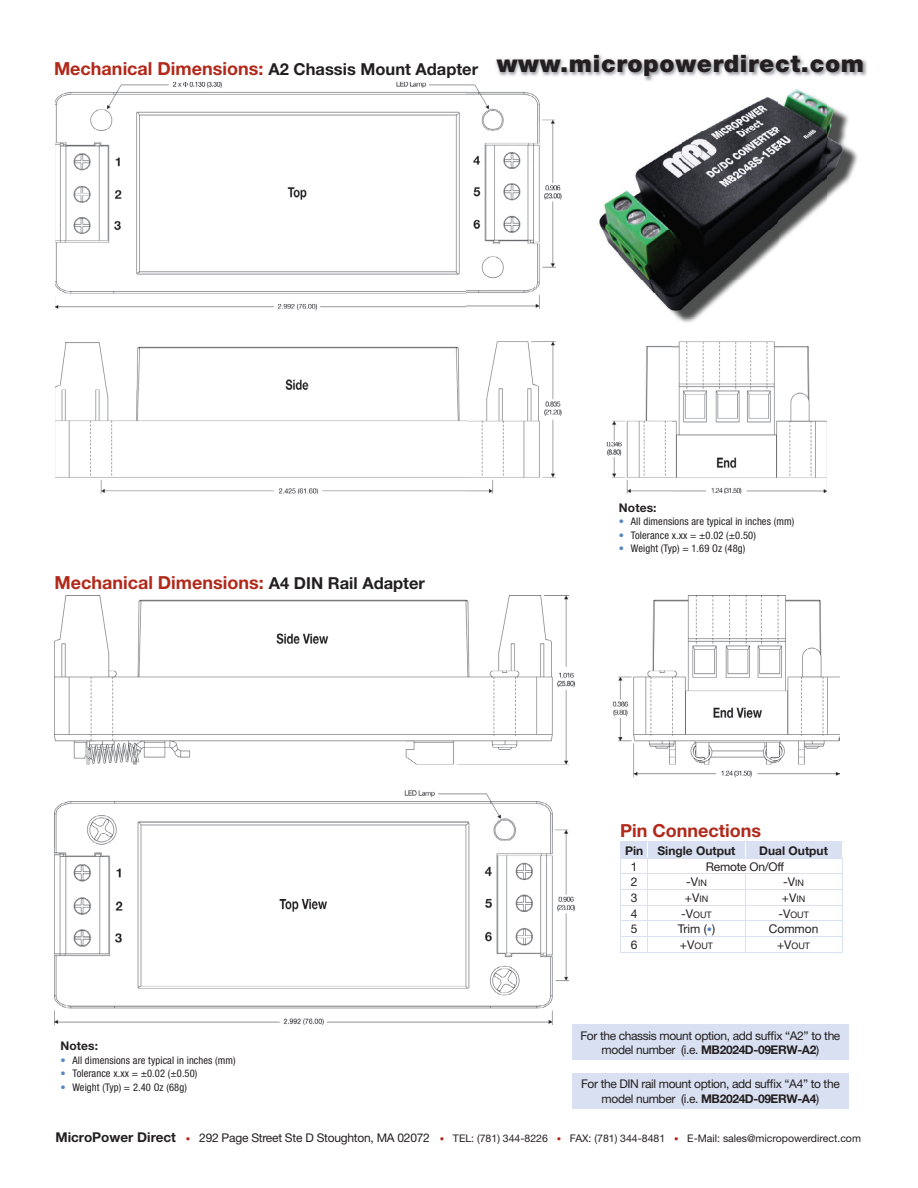
<style>
.page{position:relative;width:918px;height:1188px;background:#fff}
.page>*{position:absolute;margin:0;border:0;box-sizing:border-box;transform-origin:0 0}
.t1{font:900 24px "Helvetica Neue";letter-spacing:.03em;color:#231f20}
.t2{font:700 18px "Helvetica Neue";color:#b1291a}
.t3{font:12px/14.4px "Helvetica Neue";letter-spacing:-.03em;color:#231f20;text-align:center}
.t4{font:700 12px "Helvetica Neue";color:#231f20}
.t5{font:condensed 10.5px "Helvetica Neue";letter-spacing:.01em;color:#231f20}
.t6{font:10.5px "Helvetica Neue";color:#231f20}
.t7{font:9px "Helvetica Neue";color:#231f20}
.s1{font-size:16.5px;color:#231f20}
.s2{color:#5786c5}
.s3{font-size:9px}
.s4{font-size:12px}
.s5{font-stretch:condensed;font-size:10.5px;color:#5786c5}
.s6{font-weight:700}
.s7{font-weight:700;font-size:13.5px}
.s8{font-size:9px;color:#b1291a}
</style>
<div class="page">
<img style="left:495px;top:54px;width:372px;height:27px">
<img style="left:621px;top:89px;width:237px;height:234px">
<img style="left:55px;top:596px;width:784px;height:428px">
<img style="left:55px;top:82px;width:412px;height:412px">
<img style="left:467px;top:84px;width:154px;height:204px">
<img style="left:467px;top:288px;width:206px;height:206px">
<img style="left:672px;top:329px;width:155px;height:165px">
<div style="left:572px;top:1024px;width:276px;height:36px;background:#d8e0f1"></div>
<div style="left:572px;top:1073px;width:276px;height:36px;background:#d8e0f1"></div>
<hr style="left:620px;top:952px;width:222px;height:1px;background:#d8e0f1">
<svg style="left:620px;top:842px;width:223px;height:110px"></svg>
<h2 class="t2" style="left:54px;top:62px;width:426px">Mechanical Dimensions: <span class="s1">A2 Chassis Mount Adapter</span></h2>
<h1 class="t1" style="left:497px;top:55px;width:369px">www.micropowerdirect.com</h1>
<h2 class="t2" style="left:54px;top:576px;width:372px">Mechanical Dimensions: <span class="s1">A4 DIN Rail Adapter</span></h2>
<p class="t4" style="left:60px;top:1042px;width:39px">Notes:</p>
<p class="t5" style="left:60px;top:1056px;width:177px"><span class="s2">•</span> All dimensions are typical in inches (mm)</p>
<p class="t5" style="left:60px;top:1070px;width:138px"><span class="s2">•</span> Tolerance x.xx = ±0.02 (±0.50)</p>
<p class="t5" style="left:60px;top:1083px;width:128px"><span class="s2">•</span> Weight (Typ) = 2.40 Oz (68g)</p>
<p class="t4" style="left:619px;top:503px;width:39px">Notes:</p>
<p class="t5" style="left:619px;top:518px;width:177px"><span class="s2">•</span> All dimensions are typical in inches (mm)</p>
<p class="t5" style="left:619px;top:531px;width:138px"><span class="s2">•</span> Tolerance x.xx = ±0.02 (±0.50)</p>
<p class="t5" style="left:619px;top:545px;width:128px"><span class="s2">•</span> Weight (Typ) = 1.69 Oz (48g)</p>
<h2 class="t2" style="left:620px;top:824px;width:142px">Pin Con nec tions</h2>
<p class="t4" style="left:625px;top:846px;width:112px">Pin Single Output</p>
<p class="t4" style="left:759px;top:846px;width:70px">Dual Output</p>
<p class="t3" style="left:631px;top:860px;width:8px">1</p>
<p class="t3" style="left:706px;top:860px;width:80px">Remote On/Off</p>
<p class="t3" style="left:631px;top:876px;width:8px">2</p>
<p class="t3" style="left:686px;top:876px;width:22px">-V<span class="s3">IN</span></p>
<p class="t3" style="left:783px;top:876px;width:22px">-V<span class="s3">IN</span></p>
<p class="t3" style="left:631px;top:892px;width:8px">3</p>
<p class="t3" style="left:685px;top:892px;width:25px">+V<span class="s3">IN</span></p>
<p class="t3" style="left:782px;top:892px;width:25px">+V<span class="s3">IN</span></p>
<p class="t3" style="left:631px;top:907px;width:8px">4</p>
<p class="t7" style="left:681px;top:911px;width:32px"><span class="s4">-V</span>OUT</p>
<p class="t7" style="left:778px;top:911px;width:32px"><span class="s4">-V</span>OUT</p>
<p class="t3" style="left:631px;top:923px;width:8px">5</p>
<p class="t3" style="left:678px;top:923px;width:39px">Trim (<span class="s5">•</span>)</p>
<p class="t3" style="left:769px;top:923px;width:51px">Common</p>
<p class="t3" style="left:631px;top:939px;width:8px">6</p>
<p class="t7" style="left:680px;top:942px;width:35px"><span class="s4">+V</span>OUT</p>
<p class="t7" style="left:777px;top:942px;width:35px"><span class="s4">+V</span>OUT</p>
<p class="t3" style="left:580px;top:1030px;width:262px">For the chassis mount option, add suffix “A2” to the model number (i.e. <span class="s6">MB2024D-09ERW-A2</span>)</p>
<p class="t3" style="left:581px;top:1078px;width:260px">For the DIN rail mount option, add suffix “A4” to the model number (i.e. <span class="s6">MB2024D-09ERW-A4</span>)</p>
<p class="t6" style="left:56px;top:1135px;width:807px"><span class="s7">MicroPower Direct</span> <span class="s8">•</span> <span class="s4">292 Page Street Ste D Stoughton, MA 02072</span> <span class="s8">•</span> TEL: (781) 344-8226 <span class="s8">•</span> FAX: (781) 344-8481 <span class="s8">•</span> E-Mail: sales@micropowerdirect.com</p>
</div>
